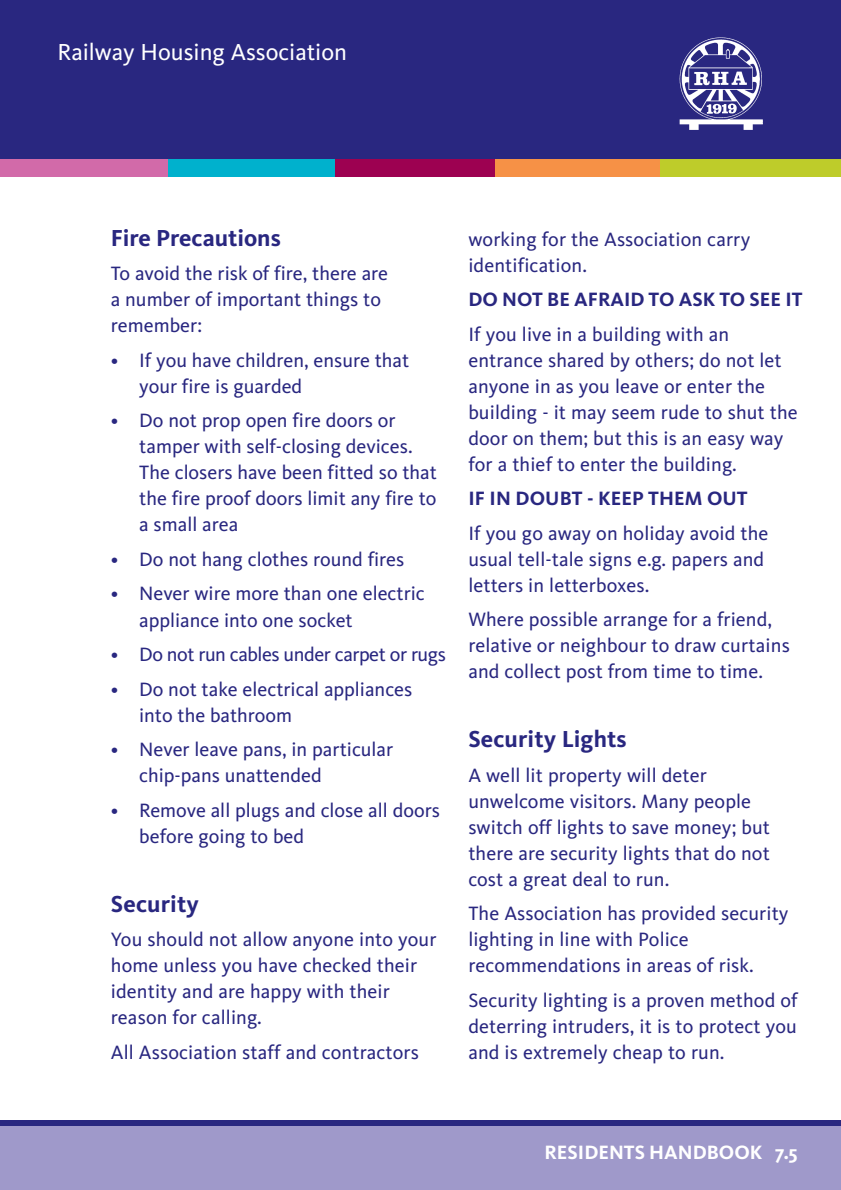
<style>
.page{position:relative;width:841px;height:1190px;background:#fff}
.page>*{position:absolute;margin:0;border:0;box-sizing:border-box;transform-origin:0 0}
.t1{font:700 24px "Kievit";letter-spacing:.005em;color:#292780}
.t2{font:24px "Kievit";color:#fff}
.t3{font:20px/26px "Kievit";letter-spacing:.005em;color:#292780}
.t4{font:700 20px "Kievit";color:#292780}
.t5{font:20px "Kievit";letter-spacing:-.025em;color:#292780}
.t6{font:700 20px "Kievit";color:#fff}
</style>
<div class="page">
<div style="left:0;top:1125px;width:840px;height:65px;background:#9f99ca"></div>
<div style="left:0;top:1120px;width:840px;height:6px;background:#292780"></div>
<div style="left:0;top:0;width:840px;height:159px;background:#292780"></div>
<img style="left:679px;top:37px;width:84px;height:93px">
<div style="left:331px;top:159px;width:170px;height:17px;background:#9d0151"></div>
<div style="left:165px;top:159px;width:170px;height:17px;background:#00b1cd"></div>
<div style="left:0;top:159px;width:167px;height:17px;background:#d26aa9"></div>
<div style="left:495px;top:159px;width:170px;height:17px;background:#f69146"></div>
<div style="left:659px;top:159px;width:181px;height:17px;background:#becc2a"></div>
<p class="t2" style="left:57px;top:38px;width:291px">Railway Housing Association</p>
<p class="t1" style="left:111px;top:223px;width:171px">Fire Precautions</p>
<p class="t3" style="left:111px;top:260px;width:279px">To avoid the risk of fire, there are a number of important things to remember:</p>
<p class="t3" style="left:139px;top:347px;width:271px;text-indent:-28px">• If you have children, ensure that your fire is guarded</p>
<p class="t3" style="left:139px;top:407px;width:299px;text-indent:-28px">• Do not prop open fire doors or tamper with self-closing devices.<br>The closers have been fitted so that the fire proof doors limit any fire to a small area</p>
<p class="t3" style="left:111px;top:546px;width:295px">• Do not hang clothes round fires</p>
<p class="t3" style="left:139px;top:580px;width:287px;text-indent:-28px">• Never wire more than one electric appliance into one socket</p>
<p class="t5" style="left:111px;top:642px;width:336px">• Do not run cables under carpet or rugs</p>
<p class="t3" style="left:139px;top:675px;width:274px;text-indent:-28px">• Do not take electrical appliances into the bathroom</p>
<p class="t3" style="left:139px;top:736px;width:255px;text-indent:-28px">• Never leave pans, in particular chip-pans unattended</p>
<p class="t3" style="left:139px;top:796px;width:302px;text-indent:-28px">• Remove all plugs and close all doors before going to bed</p>
<p class="t1" style="left:111px;top:889px;width:89px">Security</p>
<p class="t3" style="left:111px;top:926px;width:327px">You should not allow anyone into your home unless you have checked their identity and are happy with their reason for calling.</p>
<p class="t3" style="left:111px;top:1038px;width:309px">All Association staff and contractors</p>
<p class="t3" style="left:468px;top:226px;width:283px">working for the Association carry identification.</p>
<p class="t4" style="left:468px;top:287px;width:335px">DO NOT BE AFRAID TO ASK TO SEE IT</p>
<p class="t3" style="left:468px;top:321px;width:331px">If you live in a building with an entrance shared by others; do not let anyone in as you leave or enter the building - it may seem rude to shut the door on them; but this is an easy way for a thief to enter the building.</p>
<p class="t4" style="left:468px;top:486px;width:281px">IF IN DOUBT - KEEP THEM OUT</p>
<p class="t3" style="left:468px;top:520px;width:301px">If you go away on holiday avoid the usual tell-tale signs e.g. papers and letters in letterboxes.</p>
<p class="t3" style="left:468px;top:606px;width:323px">Where possible arrange for a friend, relative or neighbour to draw curtains and collect post from time to time.</p>
<p class="t1" style="left:468px;top:725px;width:160px">Security Lights</p>
<p class="t3" style="left:468px;top:762px;width:303px">A well lit property will deter unwelcome visitors. Many people switch off lights to save money; but there are security lights that do not cost a great deal to run.</p>
<p class="t3" style="left:468px;top:900px;width:322px">The Association has provided security lighting in line with Police recommendations in areas of risk.</p>
<p class="t3" style="left:468px;top:987px;width:331px;text-align:justify">Security lighting is a proven method of deterring intruders, it is to protect you and is extremely cheap to run.</p>
<p class="t6" style="left:544px;top:1140px;width:254px">RESIDENTS HANDBOOK 7.5</p>
</div>
